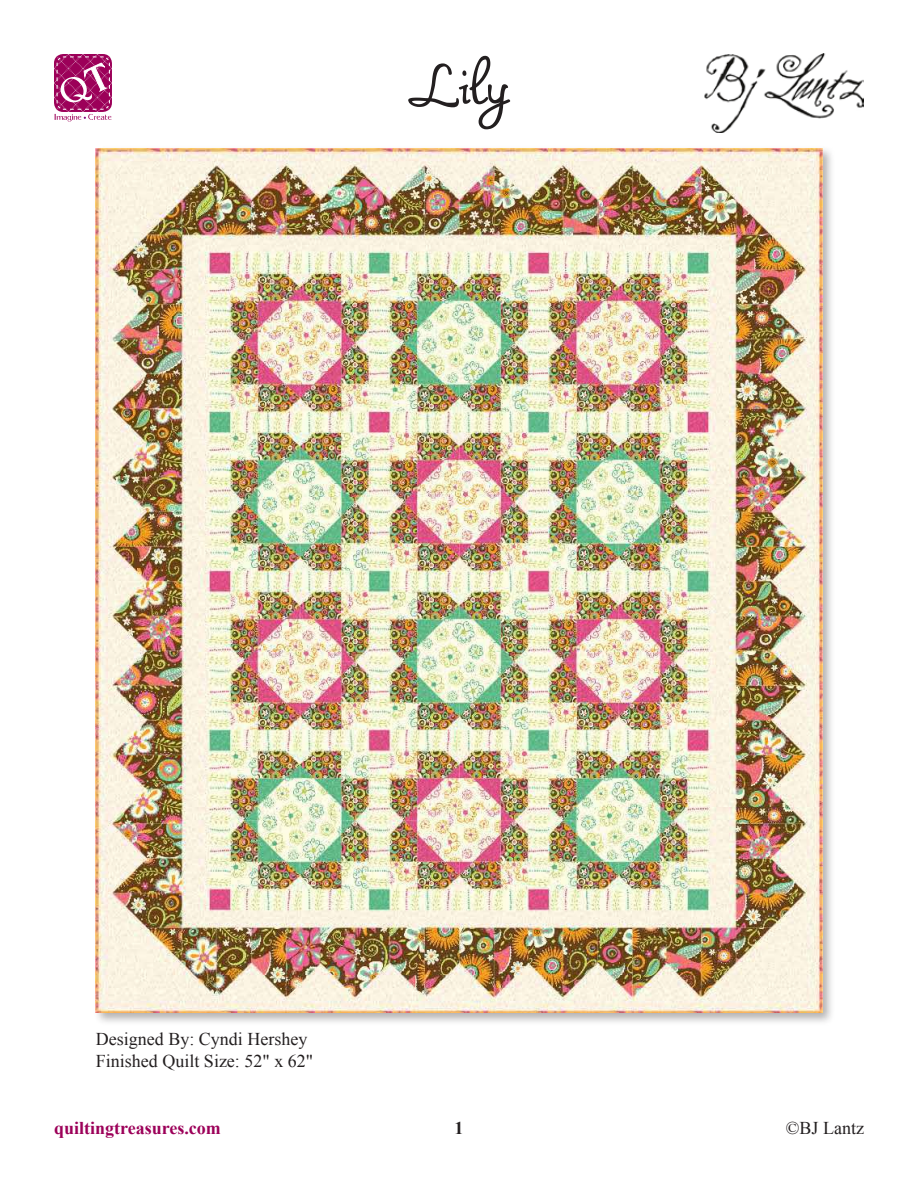
<style>
.page{position:relative;width:918px;height:1188px;background:#fff}
.page>*{position:absolute;margin:0;border:0;box-sizing:border-box;transform-origin:0 0}
.t1{font:52.5px "Mama Script";color:#231f20}
.t2{font:18px/21.6px "Times New Roman";color:#231f20}
.t3{font:700 18px "Times New Roman";color:#9c0059}
.t4{font:700 18px "Times New Roman";color:#231f20}
</style>
<div class="page">
<svg style="left:54px;top:54px;width:58px;height:68px"></svg>
<img style="left:704px;top:54px;width:160px;height:78px">
<div style="left:93px;top:146px;width:743px;height:880px;background:#231f20;opacity:.35"></div>
<img style="left:96px;top:148px;width:726px;height:865px">
<h1 class="t1" style="left:409px;top:54px;width:102px">Lily</h1>
<p class="t2" style="left:96px;top:1028px;width:219px">Designed By: Cyndi Hershey<br>Finished Quilt Size: 52" x 62"</p>
<p class="t3" style="left:54px;top:1116px;width:168px">quiltingtreasures.com</p>
<p class="t4" style="left:454px;top:1116px;width:10px">1</p>
<p class="t2" style="left:786px;top:1117px;width:80px">©BJ Lantz</p>
</div>
